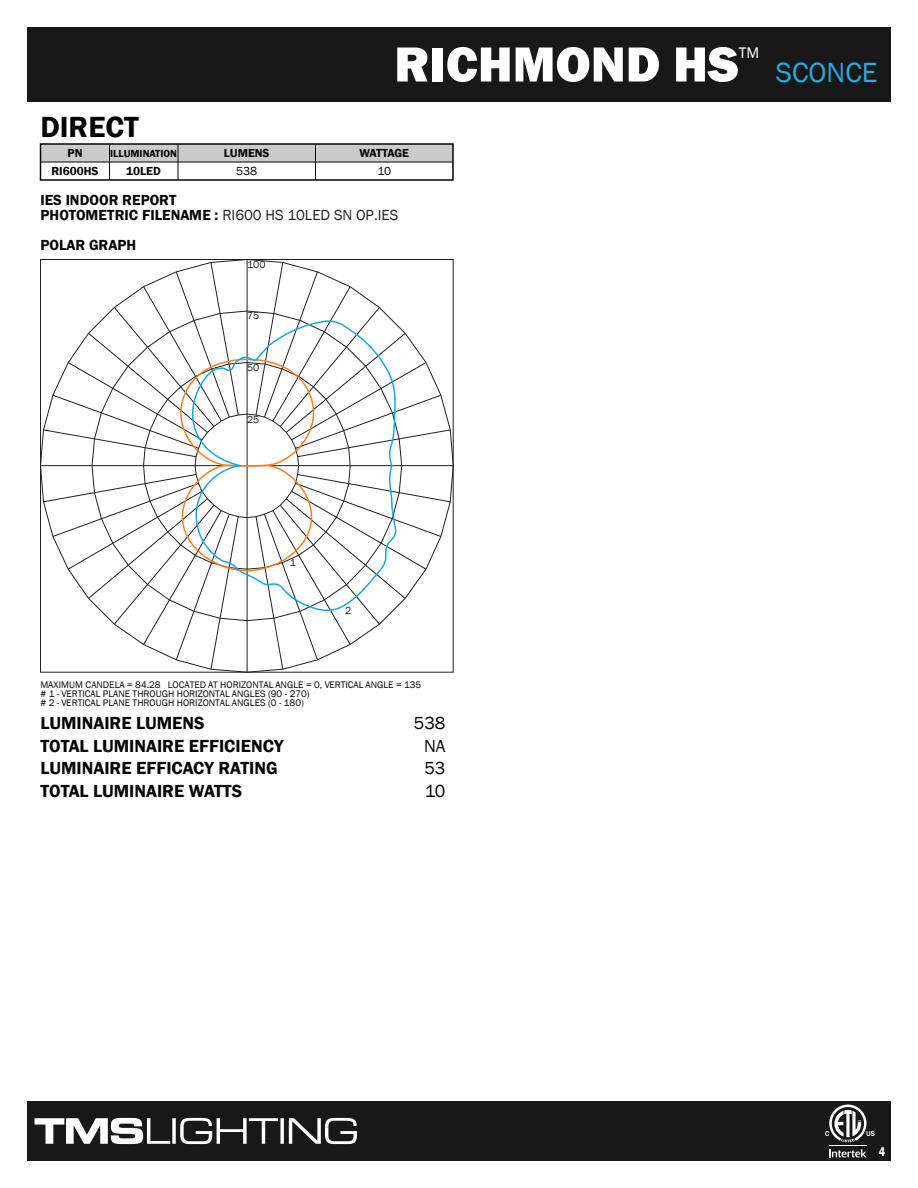
<style>
.page{position:relative;width:918px;height:1188px;background:#fff}
.page>*{position:absolute;margin:0;border:0;box-sizing:border-box;transform-origin:0 0}
.t1{font:800 51px "Franklin Gothic";color:#fff}
.t2{font:600 30px "Franklin Gothic";color:#050504}
.t3{font:28.5px "Franklin Gothic";color:#29aae1}
.t4{font:600 18px "Franklin Gothic";color:#050504}
.t5{font:18px "Franklin Gothic";color:#050504}
.t6{font:15.75px "Franklin Gothic";color:#fff}
.t7{font:600 15px/15px "Franklin Gothic";color:#050504}
.t8{font:600 condensed 12.75px "Franklin Gothic";color:#fff}
.t9{font:600 12px/18px "Franklin Gothic";color:#050504;text-align:center}
.t10{font:600 12px "Franklin Gothic";letter-spacing:-.025em;color:#050504}
.t11{font:12px "Franklin Gothic";color:#050504}
.t12{font:600 10.5px "Franklin Gothic";color:#050504}
.t13{font:10.5px "Franklin Gothic";letter-spacing:.005em;color:#231f20}
.t14{font:9.75px/9px "Franklin Gothic";color:#050504}
.s1{font-weight:400;color:#231f20}
</style>
<div class="page">
<div style="left:27px;top:27px;width:864px;height:75px;background:#181818"></div>
<div style="left:27px;top:1101px;width:864px;height:60px;background:#181818"></div>
<svg style="left:829px;top:1149px;width:37px;height:8px"></svg>
<hr style="left:829px;top:1145px;width:38px;height:1px;background:#fff">
<svg style="left:825px;top:1105px;width:50px;height:37px"></svg>
<svg style="left:34px;top:1118px;width:323px;height:26px"></svg>
<svg style="left:40px;top:259px;width:414px;height:414px"></svg>
<svg style="left:43px;top:262px;width:408px;height:408px"></svg>
<div style="left:40px;top:144px;width:70px;height:18px;background:#cbcbcb"></div>
<div style="left:315px;top:144px;width:138px;height:18px;background:#cbcbcb"></div>
<div style="left:178px;top:144px;width:138px;height:18px;background:#cbcbcb"></div>
<div style="left:109px;top:144px;width:69px;height:18px;background:#cbcbcb"></div>
<div style="left:40px;top:143px;width:414px;height:38px;border:2px solid #050504"></div>
<hr style="left:40px;top:162px;width:413px;height:1px;background:#050504">
<hr style="left:178px;top:144px;width:1px;height:36px;background:#050504">
<hr style="left:109px;top:144px;width:1px;height:36px;background:#050504">
<hr style="left:315px;top:144px;width:1px;height:36px;background:#050504">
<h2 class="t2" style="left:40px;top:109px;width:100px">DIRECT</h2>
<h1 class="t1" style="left:394px;top:31px;width:346px">RICHMOND HS</h1>
<h3 class="t6" style="left:739px;top:42px;width:22px">TM</h3>
<p class="t9" style="left:51px;top:144px;width:49px">PN<br>RI600HS</p>
<p class="t12" style="left:110px;top:147px;width:68px">ILLUMINATION</p>
<p class="t9" style="left:224px;top:144px;width:47px">LUMENS</p>
<p class="t10" style="left:359px;top:146px;width:51px">WATTAGE</p>
<p class="t9" style="left:126px;top:162px;width:36px">10LED</p>
<p class="t11" style="left:236px;top:164px;width:23px">538</p>
<p class="t11" style="left:377px;top:164px;width:15px">10</p>
<h3 class="t7" style="left:40px;top:193px;width:359px">IES INDOOR REPORT<br>PHOTOMETRIC FILENAME : <span class="s1">RI600 HS 10LED SN OP.IES</span></h3>
<h3 class="t7" style="left:40px;top:238px;width:97px">POLAR GRAPH</h3>
<p class="t13" style="left:247px;top:258px;width:20px">100</p>
<p class="t13" style="left:247px;top:309px;width:14px">75</p>
<p class="t13" style="left:247px;top:361px;width:14px">50</p>
<p class="t13" style="left:247px;top:413px;width:14px">25</p>
<h3 class="t3" style="left:776px;top:54px;width:103px">SCONCE</h3>
<p class="t13" style="left:290px;top:556px;width:8px">1</p>
<p class="t13" style="left:345px;top:604px;width:8px">2</p>
<p class="t14" style="left:40px;top:680px;width:382px">MAXIMUM CANDELA = 84.28 LOCATED AT HORIZONTAL ANGLE = 0, VERTICAL ANGLE = 135 # 1 - VERTICAL PLANE THROUGH HORIZONTAL ANGLES (90 - 270)<br># 2 - VERTICAL PLANE THROUGH HORIZONTAL ANGLES (0 - 180)</p>
<h3 class="t4" style="left:40px;top:712px;width:166px">LUMINAIRE LUMENS</h3>
<h3 class="t5" style="left:414px;top:712px;width:33px">538</h3>
<h3 class="t4" style="left:40px;top:734px;width:244px">TOTAL LUMINAIRE EFFICIENCY</h3>
<h3 class="t5" style="left:424px;top:734px;width:23px">NA</h3>
<h3 class="t4" style="left:40px;top:757px;width:239px">LUMINAIRE EFFICACY RATING</h3>
<h3 class="t5" style="left:424px;top:757px;width:23px">53</h3>
<h3 class="t4" style="left:40px;top:779px;width:203px">TOTAL LUMINAIRE WATTS</h3>
<h3 class="t5" style="left:425px;top:779px;width:22px">10</h3>
<h3 class="t8" style="left:879px;top:1143px;width:8px">4</h3>
</div>
